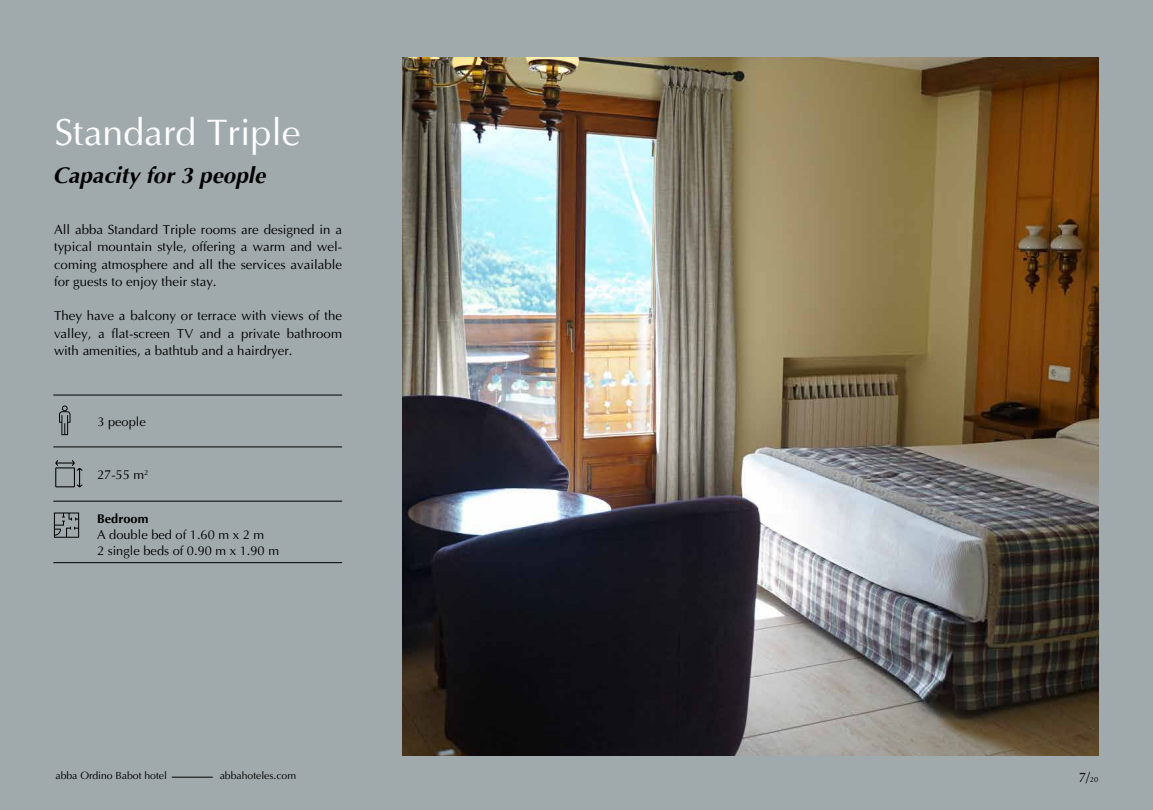
<style>
.page{position:relative;width:1153px;height:810px;background:#a0aaad}
.page>*{position:absolute;margin:0;border:0;box-sizing:border-box;transform-origin:0 0}
.t1{font:37.5px "Ottawa Plain";color:#fff}
.t2{font:italic 700 22.5px "Ottawa";color:#000}
.t3{font:13.5px "Ottawa Plain";color:#000}
.t4{font:13.27px/17.2px "Ottawa Plain";color:#000;text-align:justify}
.t5{font:12.83px/15.4px "Ottawa Plain";color:#000}
.t6{font:700 12.83px "Ottawa";color:#000}
.t7{font:10.5px "Ottawa Plain";letter-spacing:-.005em;color:#000}
.s1{font-size:7.5px}
</style>
<div class="page">
<img style="left:403px;top:57px;width:695px;height:699px">
<hr style="left:172px;top:777px;width:41px;height:1px;background:#000">
<hr style="left:53px;top:501px;width:289px;height:1px;background:#000">
<hr style="left:53px;top:395px;width:289px;height:1px;background:#000">
<hr style="left:53px;top:447px;width:289px;height:1px;background:#000">
<svg style="left:59px;top:406px;width:11px;height:29px"></svg>
<svg style="left:55px;top:460px;width:28px;height:27px"></svg>
<hr style="left:53px;top:562px;width:289px;height:1px;background:#000">
<svg style="left:54px;top:513px;width:25px;height:25px"></svg>
<h1 class="t1" style="left:55px;top:111px;width:247px">Standard Triple</h1>
<h2 class="t2" style="left:53px;top:161px;width:214px">Capacity for 3 people</h2>
<p class="t4" style="left:54px;top:221px;width:290px">All abba Standard Triple rooms are designed in a typical mountain style, offering a warm and wel&shy;coming atmosphere and all the services available for guests to enjoy their stay.</p>
<p class="t4" style="left:54px;top:307px;width:290px">They have a balcony or terrace with views of the valley, a flat-screen TV and a private bathroom with amenities, a bathtub and a hairdryer.</p>
<p class="t5" style="left:97px;top:414px;width:50px">3 people</p>
<p class="t5" style="left:97px;top:467px;width:53px">27-55 m<sup>2</sup></p>
<p class="t6" style="left:97px;top:510px;width:53px">Bedroom</p>
<p class="t5" style="left:97px;top:528px;width:183px">A double bed of 1.60 m x 2 m<br>2 single beds of 0.90 m x 1.90 m</p>
<p class="t7" style="left:56px;top:770px;width:113px">abba Ordino Babot hotel</p>
<p class="t7" style="left:220px;top:770px;width:78px">abbahoteles.com</p>
<p class="t3" style="left:1079px;top:769px;width:21px">7/<span class="s1">20</span></p>
</div>
